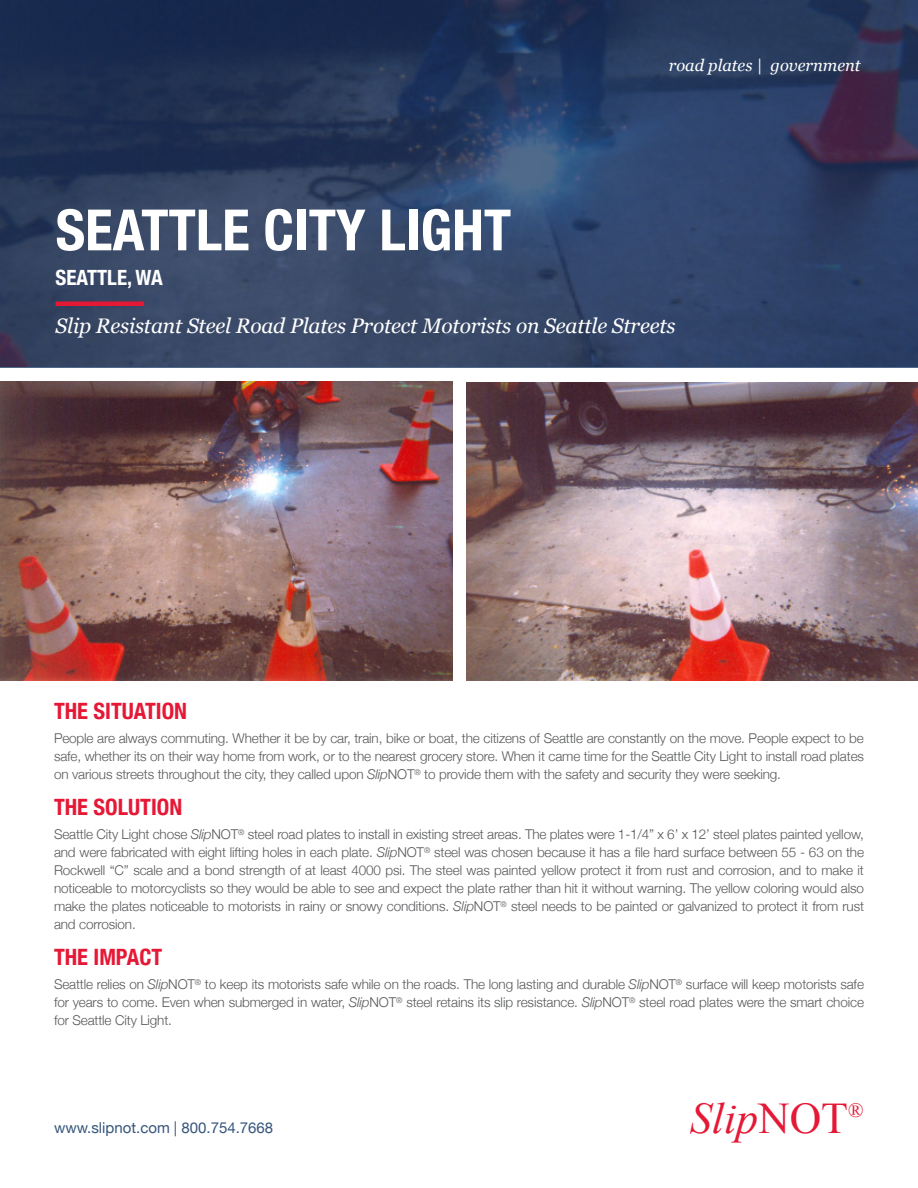
<style>
.page{position:relative;width:918px;height:1188px;background:#fff}
.page>*{position:absolute;margin:0;border:0;box-sizing:border-box;transform-origin:0 0}
.t1{font:700 condensed 57px "Helvetica Neue";color:#fff}
.t2{font:italic 43.8px "Times New Roman";color:#e51836}
.t3{font:700 condensed 22.5px "Helvetica Neue";color:#e51836}
.t4{font:italic 21px "Georgia";letter-spacing:-.01em;color:#fff}
.t5{font:700 condensed 21px "Helvetica Neue";color:#fff}
.t6{font:italic 16.5px "Georgia";color:#fff}
.t7{font:15px "Helvetica Neue";color:#36557b}
.t8{font:300 13.5px/18px "Helvetica Neue";letter-spacing:-.01em;color:#57585a;text-align:justify}
.s1{font-style:italic}
.s2{font-style:normal}
</style>
<div class="page">
<svg style="left:0;top:0;width:918px;height:367px;background:#2c3e61"></svg>
<hr style="left:56px;top:302px;width:88px;height:4px;background:#e51836">
<img style="left:0;top:381px;width:453px;height:299px">
<img style="left:467px;top:382px;width:451px;height:298px">
<p class="t6" style="left:669px;top:55px;width:193px">road plates | government</p>
<p class="t1" style="left:56px;top:196px;width:457px">SEATTLE CITY LIGHT</p>
<p class="t5" style="left:56px;top:265px;width:109px">SEATTLE, WA</p>
<p class="t4" style="left:56px;top:312px;width:622px">Slip Resistant Steel Road Plates Protect Motorists on Seattle Streets</p>
<p class="t3" style="left:54px;top:698px;width:135px">THE SITUATION</p>
<p class="t8" style="left:54px;top:729px;width:812px">People are always commuting. Whether it be by car, train, bike or boat, the citizens of Seattle are constantly on the move. People expect to be safe, whether its on their way home from work, or to the nearest grocery store. When it came time for the Seattle City Light to install road plates on various streets throughout the city, they called upon <span class="s1">Slip</span>NOT<sup>®</sup> to provide them with the safety and security they were seeking.</p>
<p class="t3" style="left:54px;top:794px;width:130px">THE SOLUTION</p>
<p class="t8" style="left:54px;top:825px;width:812px">Seattle City Light chose <span class="s1">Slip</span>NOT<sup>®</sup> steel road plates to install in existing street areas. The plates were 1-1/4” x 6’ x 12’ steel plates painted yellow, and were fabricated with eight lifting holes in each plate. <span class="s1">Slip</span>NOT<sup>®</sup> steel was chosen because it has a file hard surface between 55 - 63 on the Rockwell “C” scale and a bond strength of at least 4000 psi. The steel was painted yellow protect it from rust and corrosion, and to make it noticeable to motorcyclists so they would be able to see and expect the plate rather than hit it without warning. The yellow coloring would also make the plates noticeable to motorists in rainy or snowy conditions. <span class="s1">Slip</span>NOT<sup>®</sup> steel needs to be painted or galvanized to protect it from rust and corrosion.</p>
<p class="t3" style="left:54px;top:944px;width:110px">THE IMPACT</p>
<p class="t8" style="left:54px;top:975px;width:812px">Seattle relies on <span class="s1">Slip</span>NOT<sup>®</sup> to keep its motorists safe while on the roads. The long lasting and durable <span class="s1">Slip</span>NOT<sup>®</sup> surface will keep motorists safe for years to come. Even when submerged in water, <span class="s1">Slip</span>NOT<sup>®</sup> steel retains its slip resistance. <span class="s1">Slip</span>NOT<sup>®</sup> steel road plates were the smart choice for Seattle City Light.</p>
<p class="t7" style="left:54px;top:1119px;width:221px">www.slipnot.com | 800.754.7668</p>
<p class="t2" style="left:690px;top:1088px;width:175px">Slip<span class="s2">NOT</span><sup>®</sup></p>
</div>
